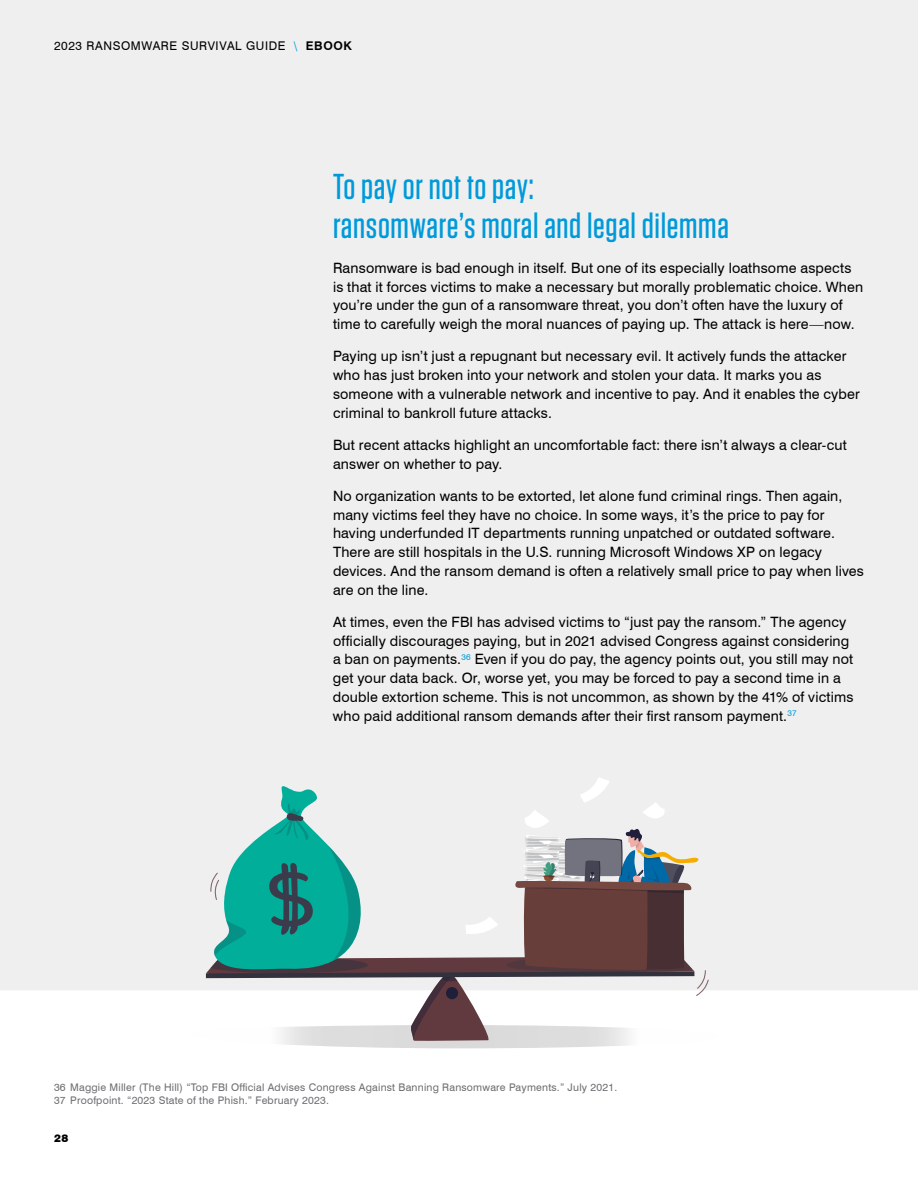
<style>
.page{position:relative;width:918px;height:1188px;background:#fff}
.page>*{position:absolute;margin:0;border:0;box-sizing:border-box;transform-origin:0 0}
.t1{font:500 36px/39px "Tungsten";letter-spacing:.02em;color:#009ada}
.t2{font:14.25px/18.8px "Swiss 721 BT";letter-spacing:.01em;color:#000}
.t3{font:12px "Swiss 721 BT";letter-spacing:.05em;color:#000}
.t4{font:10.5px/13.5px "Swiss 721 BT";letter-spacing:.02em;color:#6d6e71}
.t5{font:900 10.5px "Swiss 721 BT";color:#000}
.s1{color:#009ada}
.s2{font-weight:700}
</style>
<div class="page">
<div style="left:0;top:0;width:918px;height:990px;background:#efeff0"></div>
<svg style="left:190px;top:777px;width:529px;height:271px"></svg>
<p class="t3" style="left:54px;top:38px;width:300px">2023 RANSOMWARE SURVIVAL GUIDE <span class="s1">\</span> <span class="s2">EBOOK</span></p>
<h1 class="t1" style="left:333px;top:167px;width:397px">To pay or not to pay:<br>ransomware’s moral and legal dilemma</h1>
<p class="t2" style="left:333px;top:258px;width:532px">Ransomware is bad enough in itself. But one of its especially loathsome aspects is that it forces victims to make a necessary but morally problematic choice. When you’re under the gun of a ransomware threat, you don’t often have the luxury of time to carefully weigh the moral nuances of paying up. The attack is here—now.</p>
<p class="t2" style="left:333px;top:347px;width:528px">Paying up isn’t just a repugnant but necessary evil. It actively funds the attacker who has just broken into your network and stolen your data. It marks you as someone with a vulnerable network and incentive to pay. And it enables the cyber criminal to bankroll future attacks.</p>
<p class="t2" style="left:333px;top:435px;width:515px">But recent attacks highlight an uncomfortable fact: there isn’t always a clear-cut answer on whether to pay.</p>
<p class="t2" style="left:333px;top:486px;width:532px">No organization wants to be extorted, let alone fund criminal rings. Then again, many victims feel they have no choice. In some ways, it’s the price to pay for having underfunded IT departments running unpatched or outdated software.<br>There are still hospitals in the U.S. running Microsoft Windows XP on legacy devices. And the ransom demand is often a relatively small price to pay when lives are on the line.</p>
<p class="t2" style="left:333px;top:612px;width:522px">At times, even the FBI has advised victims to “just pay the ransom.” The agency officially discourages paying, but in 2021 advised Congress against considering a ban on payments.<sup>36</sup> Even if you do pay, the agency points out, you still may not get your data back. Or, worse yet, you may be forced to pay a second time in a double extortion scheme. This is not uncommon, as shown by the 41% of victims who paid additional ransom demands after their first ransom payment.<sup>37</sup></p>
<p class="t4" style="left:54px;top:1080px;width:565px">36 Maggie Miller (The Hill) “Top FBI Official Advises Congress Against Banning Ransomware Payments.” July 2021.<br>37 Proofpoint. “2023 State of the Phish.” February 2023.</p>
<p class="t5" style="left:54px;top:1132px;width:16px">28</p>
</div>
